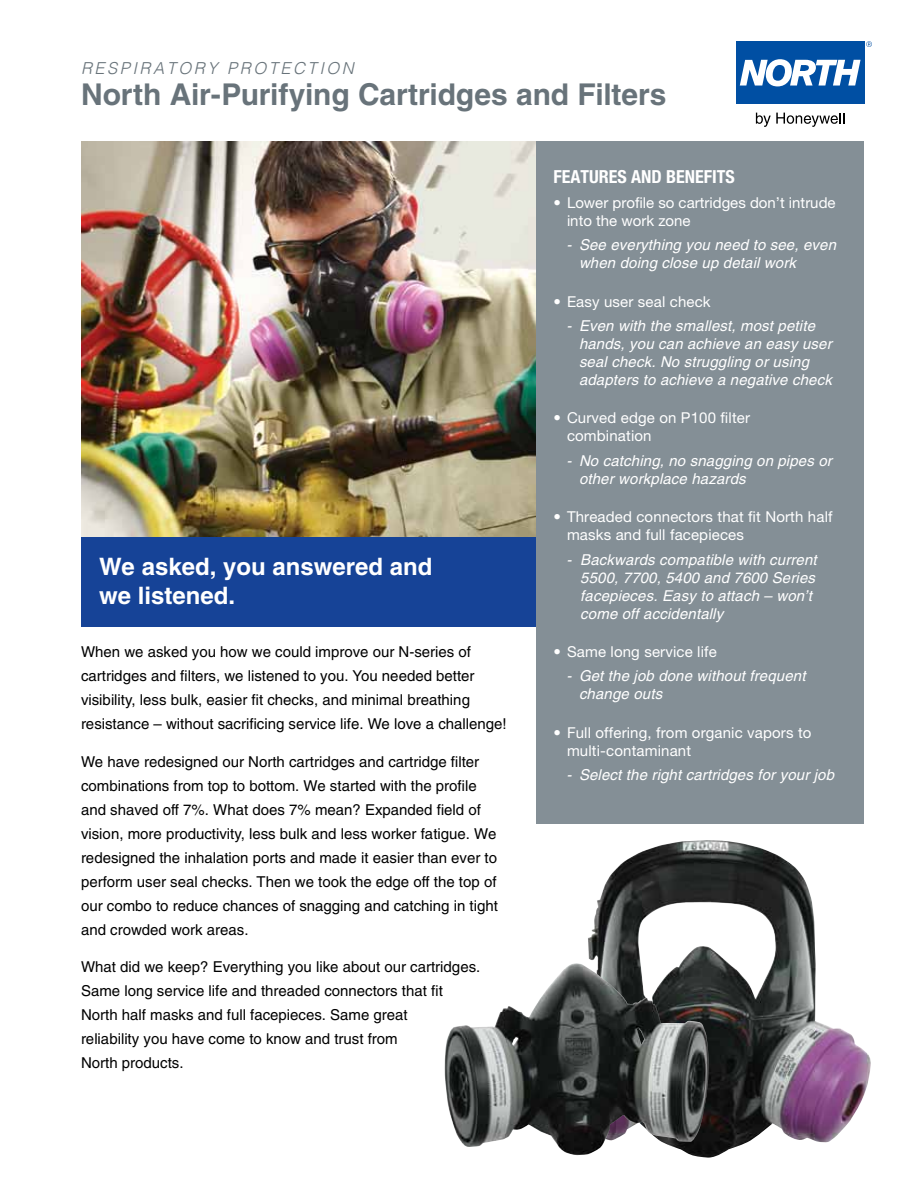
<style>
.page{position:relative;width:918px;height:1188px;background:#fff}
.page>*{position:absolute;margin:0;border:0;box-sizing:border-box;transform-origin:0 0}
.t1{font:700 30px "Helvetica";letter-spacing:-.005em;color:#68737a}
.t2{font:700 24px/28.5px "Helvetica";color:#fff}
.t3{font:700 condensed 18px "Helvetica Neue";color:#fff}
.t4{font:italic 300 16.5px "Helvetica";letter-spacing:.155em;color:#68737a}
.t5{font:15px/24px "Helvetica";color:#000}
.t6{font:italic 15px/18px "Helvetica";letter-spacing:.01em;color:#fff}
.t7{font:15px/18px "Helvetica Neue";letter-spacing:.01em;color:#fff}
</style>
<div class="page">
<img style="left:81px;top:141px;width:456px;height:396px">
<div style="left:81px;top:537px;width:473px;height:90px;background:#164397"></div>
<div style="left:537px;top:141px;width:327px;height:683px;background:#848f96"></div>
<svg style="left:756px;top:113px;width:88px;height:14px"></svg>
<div style="left:736px;top:41px;width:128px;height:63px;background:#004fa3"></div>
<div style="left:766px;top:59px;width:26px;height:27px;background:#fff;border-radius:12px"></div>
<svg style="left:740px;top:60px;width:28px;height:26px"></svg>
<div style="left:773px;top:65px;width:12px;height:16px;background:#004fa3;border-radius:6px"></div>
<svg style="left:790px;top:60px;width:71px;height:26px"></svg>
<svg style="left:866px;top:41px;width:6px;height:6px"></svg>
<img style="left:577px;top:840px;width:294px;height:318px">
<img style="left:445px;top:963px;width:264px;height:192px">
<p class="t4" style="left:81px;top:57px;width:274px">RESPIRATORY PROTECTION</p>
<h1 class="t1" style="left:81px;top:76px;width:587px">North Air-Purifying Cartridges and Filters</h1>
<h2 class="t2" style="left:99px;top:552px;width:335px">We asked, you answered and we listened.</h2>
<p class="t5" style="left:81px;top:640px;width:427px">When we asked you how we could improve our N-series of cartridges and filters, we listened to you. You needed better visibility, less bulk, easier fit checks, and minimal breathing resistance – without sacrificing service life. We love a challenge!</p>
<p class="t5" style="left:81px;top:750px;width:418px">We have redesigned our North cartridges and cartridge filter combinations from top to bottom. We started with the profile and shaved off 7%. What does 7% mean? Expanded field of vision, more productivity, less bulk and less worker fatigue. We redesigned the inhalation ports and made it easier than ever to perform user seal checks. Then we took the edge off the top of our combo to reduce chances of snagging and catching in tight and crowded work areas.</p>
<p class="t5" style="left:81px;top:955px;width:401px">What did we keep? Everything you like about our cartridges.<br>Same long service life and threaded connectors that fit North half masks and full facepieces. Same great<br>reliability you have come to know and trust from<br>North products.</p>
<p class="t3" style="left:554px;top:166px;width:183px">FEATURES AND BENEFITS</p>
<p class="t7" style="left:567px;top:193px;width:270px;text-indent:-14px">• Lower profile so cartridges don’t intrude into the work zone</p>
<p class="t6" style="left:579px;top:236px;width:259px;text-indent:-13px">- See everything you need to see, even when doing close up detail work</p>
<p class="t7" style="left:554px;top:292px;width:159px">• Easy user seal check</p>
<p class="t6" style="left:579px;top:317px;width:254px;text-indent:-13px">- Even with the smallest, most petite hands, you can achieve an easy user seal check. No struggling or using adapters to achieve a negative check</p>
<p class="t7" style="left:567px;top:409px;width:185px;text-indent:-14px">• Curved edge on P100 filter combination</p>
<p class="t6" style="left:579px;top:452px;width:254px;text-indent:-13px">- No catching, no snagging on pipes or other workplace hazards</p>
<p class="t7" style="left:567px;top:508px;width:267px;text-indent:-14px">• Threaded connectors that fit North half masks and full facepieces</p>
<p class="t6" style="left:580px;top:550px;width:238px;text-indent:-14px">- Backwards compatible with current<br>5500, 7700, 5400 and 7600 Series facepieces. Easy to attach – won’t come off accidentally</p>
<p class="t7" style="left:554px;top:642px;width:165px">• Same long service life</p>
<p class="t6" style="left:579px;top:667px;width:228px;text-indent:-13px">- Get the job done without frequent change outs</p>
<p class="t7" style="left:567px;top:723px;width:246px;text-indent:-14px">• Full offering, from organic vapors to multi-contaminant</p>
<p class="t6" style="left:566px;top:766px;width:269px">- Select the right cartridges for your job</p>
</div>
